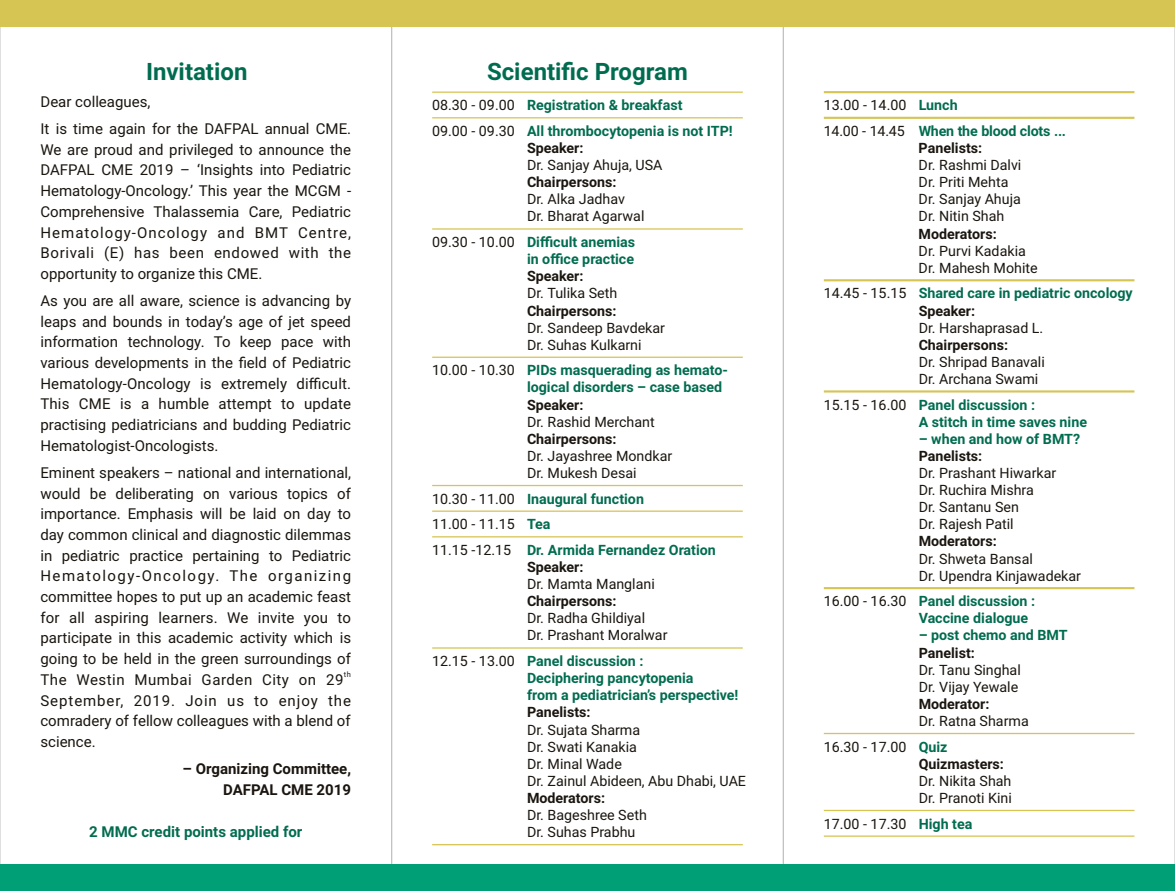
<style>
.page{position:relative;width:1175px;height:891px;background:#fff}
.page>*{position:absolute;margin:0;border:0;box-sizing:border-box;transform-origin:0 0}
.t1{font:700 24px "Roboto";color:#006c4f}
.t2{font:15px/20.7px "Roboto";color:#1a150f;text-align:justify}
.t3{font:15px/20.7px "Roboto";letter-spacing:.035em;color:#1a150f}
.t4{font:700 15px/20.7px "Roboto";color:#1a150f;text-align:right}
.t5{font:700 15px "Roboto";color:#006c4f}
.t6{font:14.25px/17.1px "Roboto";color:#1a150f}
.t7{font:700 14.25px/17.1px "Roboto";color:#006c4f}
.t8{font:700 14.25px "Roboto";color:#1a150f}
.t9{font:7.5px "Roboto";color:#1a150f}
.s1{font-weight:400;color:#1a150f}
.s2{color:#1a150f}
.s3{font-weight:700;color:#006c4f}
</style>
<div class="page">
<hr style="left:432px;top:92px;width:310px;height:1px;background:#d6c453">
<hr style="left:824px;top:733px;width:310px;height:1px;background:#d6c453">
<hr style="left:824px;top:91px;width:310px;height:2px;background:#d6c453">
<hr style="left:824px;top:117px;width:310px;height:2px;background:#d6c453">
<hr style="left:824px;top:279px;width:310px;height:2px;background:#d6c453">
<hr style="left:824px;top:390px;width:310px;height:3px;background:#d6c453">
<hr style="left:824px;top:587px;width:310px;height:2px;background:#d6c453">
<hr style="left:432px;top:117px;width:310px;height:1px;background:#d6c453">
<hr style="left:432px;top:228px;width:310px;height:2px;background:#d6c453">
<hr style="left:432px;top:357px;width:310px;height:1px;background:#d6c453">
<hr style="left:432px;top:511px;width:310px;height:1px;background:#d6c453">
<hr style="left:432px;top:536px;width:310px;height:1px;background:#d6c453">
<hr style="left:824px;top:810px;width:310px;height:1px;background:#d6c453">
<hr style="left:824px;top:835px;width:310px;height:2px;background:#d6c453">
<hr style="left:432px;top:485px;width:310px;height:1px;background:#d6c453">
<hr style="left:432px;top:647px;width:310px;height:2px;background:#d6c453">
<hr style="left:432px;top:844px;width:310px;height:1px;background:#d6c453">
<div style="left:392px;top:864px;width:391px;height:27px;background:#009f76"></div>
<div style="left:783px;top:864px;width:391px;height:27px;background:#009f76"></div>
<div style="left:0;top:864px;width:392px;height:27px;background:#009f76"></div>
<div style="left:391px;top:0;width:392px;height:27px;background:#d6c453"></div>
<div style="left:783px;top:0;width:391px;height:27px;background:#d6c453"></div>
<div style="left:0;top:0;width:392px;height:27px;background:#d6c453"></div>
<h1 class="t1" style="left:146px;top:62px;width:103px">Invitation</h1>
<h1 class="t1" style="left:487px;top:62px;width:202px">Scientific Program</h1>
<p class="t2" style="left:40px;top:90px;width:312px;line-height:27px">Dear colleagues,<br>It is time again for the DAFPAL annual CME.</p>
<p class="t2" style="left:40px;top:141px;width:312px">We are proud and privileged to announce the DAFPAL CME 2019 – ‘Insights into Pediatric Hematology-Oncology.’ This year the MCGM - Comprehensive Thalassemia Care, Pediatric Hematology-Oncology and BMT Centre, Borivali (E) has been endowed with the opportunity to organize this CME.</p>
<p class="t2" style="left:40px;top:292px;width:312px">As you are all aware, science is advancing by leaps and bounds in today’s age of jet speed information technology. To keep pace with various developments in the field of Pediatric Hematology-Oncology is extremely difficult.<br>This CME is a humble attempt to update practising pediatricians and budding Pediatric Hematologist-Oncologists.</p>
<p class="t2" style="left:40px;top:464px;width:312px">Eminent speakers – national and international, would be deliberating on various topics of importance. Emphasis will be laid on day to day common clinical and diagnostic dilemmas in pediatric practice pertaining to Pediatric Hematology-Oncology. The organizing committee hopes to put up an academic feast for all aspiring learners. We invite you to participate in this academic activity which is going to be held in the green surroundings of</p>
<p class="t9" style="left:344px;top:672px;width:9px">th</p>
<p class="t3" style="left:40px;top:671px;width:312px">The Westin Mumbai Garden City on 29<br>September, 2019. Join us to enjoy the comradery of fellow colleagues with a blend of science.</p>
<p class="t4" style="left:182px;top:760px;width:170px">– Organizing Committee,<br>DAFPAL CME 2019</p>
<p class="t5" style="left:89px;top:826px;width:215px">2 MMC credit points applied for</p>
<p class="t7" style="left:432px;top:94px;width:302px;line-height:25.7px"><span class="s1">08.30 - 09.00</span> Registration &amp; breakfast<br><span class="s1">09.00 - 09.30</span> All thrombocytopenia is not ITP!</p>
<p class="t8" style="left:527px;top:142px;width:58px">Speaker:</p>
<p class="t6" style="left:527px;top:158px;width:137px">Dr. Sanjay Ahuja, USA</p>
<p class="t8" style="left:527px;top:177px;width:91px">Chairpersons:</p>
<p class="t6" style="left:527px;top:192px;width:119px">Dr. Alka Jadhav<br>Dr. Bharat Agarwal</p>
<p class="t7" style="left:432px;top:235px;width:205px;text-align:right"><span class="s1">09.30 - 10.00</span> Difficult anemias in office practice</p>
<p class="t8" style="left:527px;top:271px;width:58px">Speaker:</p>
<p class="t6" style="left:527px;top:286px;width:92px">Dr. Tulika Seth</p>
<p class="t8" style="left:527px;top:305px;width:91px">Chairpersons:</p>
<p class="t6" style="left:527px;top:321px;width:140px">Dr. Sandeep Bavdekar<br>Dr. Suhas Kulkarni</p>
<p class="t7" style="left:527px;top:363px;width:202px;text-indent:-95px"><span class="s1">10.00 - 10.30</span> PIDs masquerading as hemato&shy;logical disorders – case based</p>
<p class="t8" style="left:527px;top:399px;width:58px">Speaker:</p>
<p class="t6" style="left:527px;top:415px;width:129px">Dr. Rashid Merchant</p>
<p class="t8" style="left:527px;top:433px;width:91px">Chairpersons:</p>
<p class="t6" style="left:527px;top:449px;width:147px">Dr. Jayashree Mondkar<br>Dr. Mukesh Desai</p>
<p class="t7" style="left:432px;top:487px;width:285px;line-height:25.7px"><span class="s1">10.30 - 11.00</span> Inaugural function<br><span class="s1">11.00 - 11.15</span> Tea<br><span class="s1">11.15 -12.15</span> Dr. Armida Fernandez Oration</p>
<p class="t8" style="left:527px;top:561px;width:58px">Speaker:</p>
<p class="t6" style="left:527px;top:577px;width:129px">Dr. Mamta Manglani</p>
<p class="t8" style="left:527px;top:596px;width:91px">Chairpersons:</p>
<p class="t6" style="left:527px;top:611px;width:142px">Dr. Radha Ghildiyal<br>Dr. Prashant Moralwar</p>
<p class="t7" style="left:527px;top:654px;width:213px;text-indent:-95px"><span class="s1">12.15 - 13.00</span> Panel discussion :<br>Deciphering pancytopenia<br>from a pediatrician’s perspective!</p>
<p class="t8" style="left:527px;top:707px;width:65px">Panelists:</p>
<p class="t6" style="left:527px;top:722px;width:220px">Dr. Sujata Sharma<br>Dr. Swati Kanakia<br>Dr. Minal Wade<br>Dr. Zainul Abideen, Abu Dhabi, UAE</p>
<p class="t8" style="left:527px;top:792px;width:80px">Moderators:</p>
<p class="t6" style="left:527px;top:808px;width:121px">Dr. Bageshree Seth<br>Dr. Suhas Prabhu</p>
<p class="t7" style="left:824px;top:94px;width:244px;line-height:25.7px"><span class="s1">13.00 - 14.00</span> Lunch<br><span class="s1">14.00 - 14.45</span> When the blood clots ...</p>
<p class="t8" style="left:918px;top:142px;width:65px">Panelists:</p>
<p class="t6" style="left:918px;top:158px;width:104px">Dr. Rashmi Dalvi<br>Dr. Priti Mehta<br>Dr. Sanjay Ahuja<br>Dr. Nitin Shah</p>
<p class="t8" style="left:918px;top:228px;width:80px">Moderators:</p>
<p class="t6" style="left:918px;top:244px;width:121px">Dr. Purvi Kadakia<br>Dr. Mahesh Mohite</p>
<p class="t7" style="left:918px;top:286px;width:216px;text-indent:-95px"><span class="s1">14.45 - 15.15</span> Shared care in pediatric oncology<br><span class="s2">Speaker:</span></p>
<p class="t6" style="left:918px;top:321px;width:126px">Dr. Harshaprasad L.</p>
<p class="t8" style="left:918px;top:339px;width:91px">Chairpersons:</p>
<p class="t6" style="left:918px;top:355px;width:128px">Dr. Shripad Banavali<br>Dr. Archana Swami</p>
<p class="t7" style="left:918px;top:397px;width:170px;text-indent:-95px"><span class="s1">15.15 - 16.00</span> Panel discussion :<br>A stitch in time saves nine</p>
<p class="t7" style="left:918px;top:432px;width:163px">– when and how of BMT?</p>
<p class="t8" style="left:918px;top:450px;width:65px">Panelists:</p>
<p class="t6" style="left:918px;top:466px;width:139px">Dr. Prashant Hiwarkar<br>Dr. Ruchira Mishra<br>Dr. Santanu Sen<br>Dr. Rajesh Patil</p>
<p class="t8" style="left:918px;top:536px;width:80px">Moderators:</p>
<p class="t6" style="left:918px;top:551px;width:164px">Dr. Shweta Bansal<br>Dr. Upendra Kinjawadekar</p>
<p class="t7" style="left:918px;top:594px;width:118px;text-indent:-95px"><span class="s1">16.00 - 16.30</span> Panel discussion :<br>Vaccine dialogue</p>
<p class="t7" style="left:918px;top:628px;width:150px">– post chemo and BMT</p>
<p class="t8" style="left:918px;top:647px;width:58px">Panelist:</p>
<p class="t6" style="left:918px;top:663px;width:104px">Dr. Tanu Singhal<br>Dr. Vijay Yewale</p>
<p class="t8" style="left:918px;top:698px;width:72px">Moderator:</p>
<p class="t6" style="left:824px;top:710px;width:206px;line-height:25.7px;text-indent:95px">Dr. Ratna Sharma<br>16.30 - 17.00 <span class="s3">Quiz</span></p>
<p class="t8" style="left:918px;top:758px;width:87px">Quizmasters:</p>
<p class="t6" style="left:918px;top:774px;width:95px">Dr. Nikita Shah<br>Dr. Pranoti Kini</p>
<p class="t6" style="left:824px;top:816px;width:150px">17.00 - 17.30 <span class="s3">High tea</span></p>
</div>
